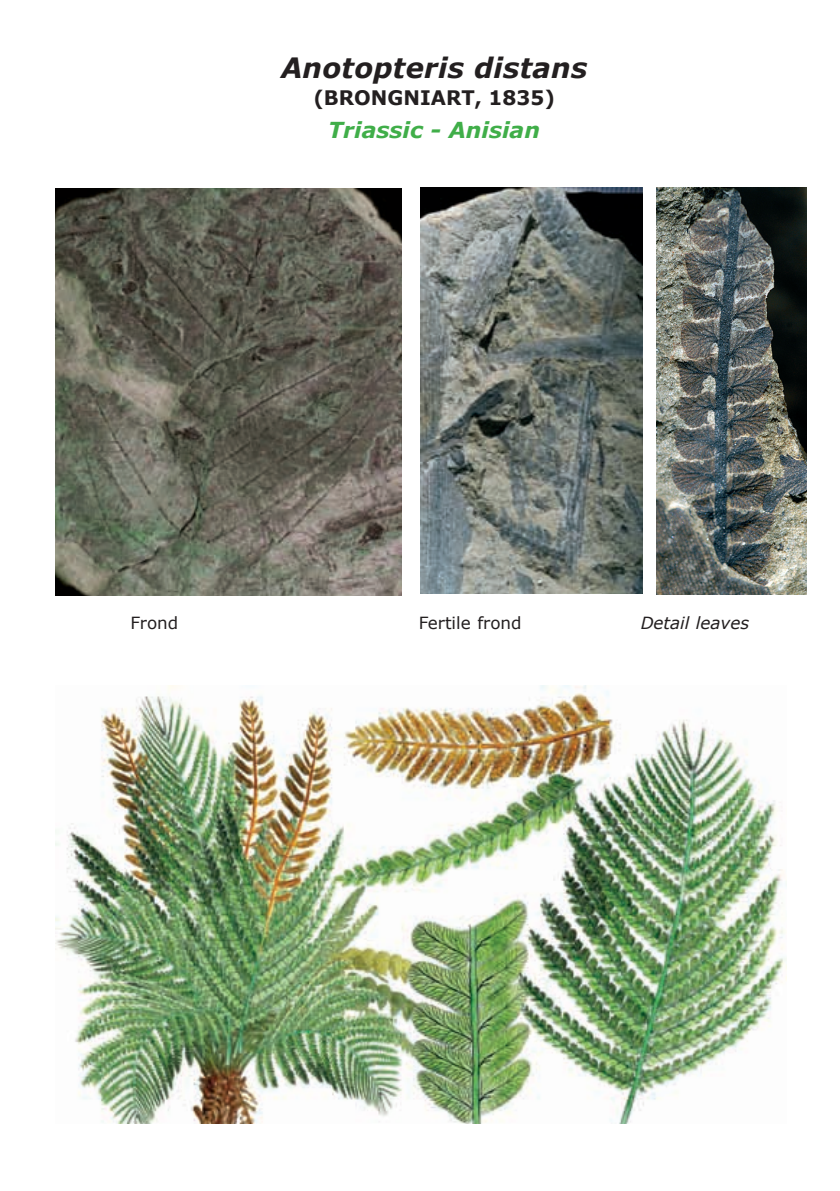
<style>
.page{position:relative;width:840px;height:1191px;background:#fff}
.page>*{position:absolute;margin:0;border:0;box-sizing:border-box;transform-origin:0 0}
.t1{font:italic 700 28px "Verdana";letter-spacing:.01em;color:#231f20}
.t2{font:italic 700 22px "Verdana";color:#40ae49}
.t3{font:700 20px "Verdana";color:#231f20}
.t4{font:16.8px "Verdana";color:#231f20}
.t5{font:italic 16.8px "Verdana";color:#231f20}
</style>
<div class="page">
<img style="left:55px;top:685px;width:730px;height:438px">
<img style="left:55px;top:188px;width:346px;height:408px">
<img style="left:420px;top:187px;width:222px;height:406px">
<img style="left:656px;top:187px;width:149px;height:407px">
<p class="t1" style="left:281px;top:48px;width:307px">Anotopteris distans</p>
<p class="t3" style="left:313px;top:83px;width:243px">(BRONGNIART, 1835)</p>
<p class="t2" style="left:328px;top:115px;width:213px">Triassic - Anisian</p>
<p class="t4" style="left:130px;top:611px;width:49px">Frond</p>
<p class="t4" style="left:418px;top:611px;width:104px">Fertile frond</p>
<p class="t5" style="left:640px;top:611px;width:110px">Detail leaves</p>
</div>
